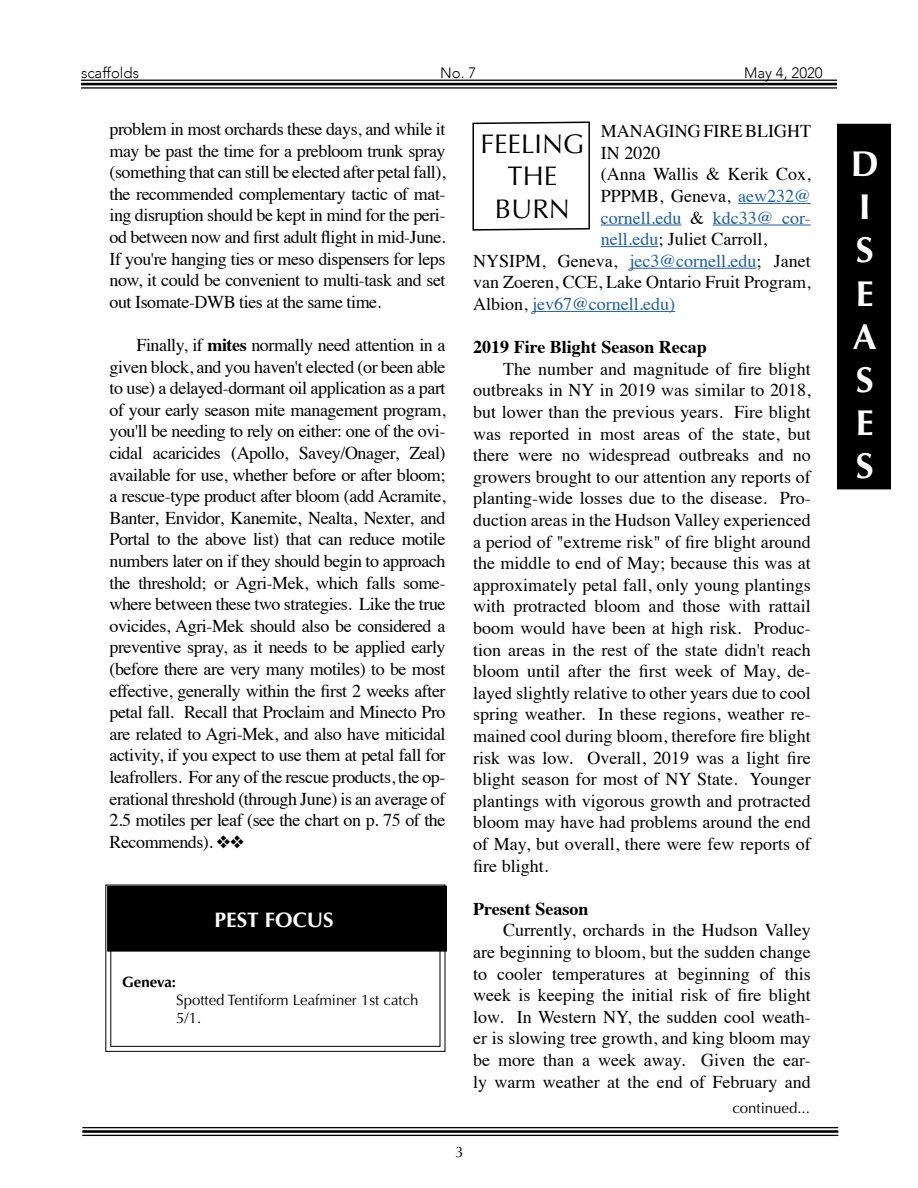
<style>
.page{position:relative;width:918px;height:1188px;background:#fff}
.page>*{position:absolute;margin:0;border:0;box-sizing:border-box;transform-origin:0 0}
.t1{font:700 36px/43.2px "Optima";color:#fff}
.t2{font:27px/32.4px "Optima";color:#000;text-align:center}
.t3{font:700 21px "Optima";color:#fff}
.t4{font:18px/21.6px "Times";color:#000;text-align:justify}
.t5{font:18px "Times";color:#215e9e}
.t6{font:700 18px "Times";color:#000}
.t7{font:15px/18px "Optima";color:#000}
.t8{font:300 15px "Avenir";color:#000}
.t9{font:700 15px "Optima";color:#000}
.s1{font-weight:700}
.s2{color:#215e9e}
.s3{color:#000}
</style>
<div class="page">
<hr style="left:81px;top:80px;width:756px;height:1px;background:#000">
<hr style="left:81px;top:83px;width:756px;height:2px;background:#000">
<hr style="left:81px;top:87px;width:756px;height:2px;background:#000">
<hr style="left:82px;top:1127px;width:756px;height:1px;background:#000">
<hr style="left:82px;top:1130px;width:756px;height:3px;background:#000">
<hr style="left:82px;top:1135px;width:756px;height:1px;background:#000">
<div style="left:838px;top:125px;width:52px;height:363px;background:#000"></div>
<div style="left:837px;top:124px;width:54px;height:365px;border:3px solid #000"></div>
<svg style="left:105px;top:884px;width:341px;height:168px"></svg>
<div style="left:109px;top:887px;width:337px;height:63px;background:#000"></div>
<div style="left:107px;top:886px;width:340px;height:66px;border:3px solid #000"></div>
<svg style="left:472px;top:121px;width:118px;height:110px"></svg>
<hr style="left:738px;top:203px;width:73px;height:1px;background:#215e9e">
<hr style="left:601px;top:225px;width:80px;height:1px;background:#215e9e">
<hr style="left:713px;top:225px;width:98px;height:1px;background:#215e9e">
<hr style="left:601px;top:246px;width:57px;height:1px;background:#215e9e">
<hr style="left:630px;top:268px;width:127px;height:1px;background:#215e9e">
<hr style="left:532px;top:311px;width:143px;height:1px;background:#215e9e">
<p class="t8" style="left:81px;top:64px;width:60px">scaffolds</p>
<p class="t8" style="left:440px;top:64px;width:38px">No. 7</p>
<p class="t8" style="left:744px;top:64px;width:80px">May 4, 2020</p>
<p class="t4" style="left:110px;top:117px;width:338px">problem in most orchards these days, and while it may be past the time for a prebloom trunk spray (something that can still be elected after petal fall), the recommended complementary tactic of mat&shy;ing disruption should be kept in mind for the peri&shy;od between now and first adult flight in mid-June.<br>If you're hanging ties or meso dispensers for leps now, it could be convenient to multi-task and set out Isomate-DWB ties at the same time.</p>
<p class="t4" style="left:110px;top:333px;width:338px;text-indent:27px">Finally, if <span class="s1">mites</span> normally need attention in a given block, and you haven't elected (or been able to use) a delayed-dormant oil application as a part of your early season mite management program, you'll be needing to rely on either: one of the ovi&shy;cidal acaricides (Apollo, Savey/Onager, Zeal) available for use, whether before or after bloom; a rescue-type product after bloom (add Acramite, Banter, Envidor, Kanemite, Nealta, Nexter, and Portal to the above list) that can reduce motile numbers later on if they should begin to approach the threshold; or Agri-Mek, which falls some&shy;where between these two strategies. Like the true ovicides, Agri-Mek should also be considered a preventive spray, as it needs to be applied early (before there are very many motiles) to be most effective, generally within the first 2 weeks after petal fall. Recall that Proclaim and Minecto Pro are related to Agri-Mek, and also have miticidal activity, if you expect to use them at petal fall for leafrollers. For any of the rescue products, the op&shy;erational threshold (through June) is an average of 2.5 motiles per leaf (see the chart on p. 75 of the Recommends). ❖❖</p>
<p class="t9" style="left:122px;top:973px;width:55px">Geneva:</p>
<p class="t3" style="left:215px;top:908px;width:121px">PEST FOCUS</p>
<p class="t7" style="left:176px;top:991px;width:244px">Spotted Tentiform Leafminer 1st catch<br>5/1.</p>
<p class="t4" style="left:601px;top:119px;width:212px">MANAGING FIRE BLIGHT</p>
<p class="t4" style="left:601px;top:140px;width:61px">IN 2020</p>
<p class="t4" style="left:601px;top:162px;width:211px">(Anna Wallis &amp; Kerik Cox,</p>
<p class="t4" style="left:601px;top:184px;width:211px">PPPMB, Geneva, <span class="s2">aew232@</span></p>
<p class="t5" style="left:601px;top:201px;width:211px">cornell.edu <span class="s3">&amp;</span> kdc33@ cor-</p>
<p class="t4" style="left:601px;top:227px;width:167px"><span class="s2">nell.edu</span>; Juliet Carroll,</p>
<p class="t4" style="left:473px;top:248px;width:339px">NYSIPM, Geneva, <span class="s2">jec3@cornell.edu</span>; Janet</p>
<p class="t4" style="left:473px;top:270px;width:339px">van Zoeren, CCE, Lake Ontario Fruit Program,</p>
<p class="t5" style="left:473px;top:287px;width:204px"><span class="s3">Albion,</span> jev67@cornell.edu)</p>
<p class="t6" style="left:473px;top:330px;width:235px">2019 Fire Blight Season Recap</p>
<p class="t4" style="left:473px;top:356px;width:339px;text-indent:30px">The number and magnitude of fire blight outbreaks in NY in 2019 was similar to 2018, but lower than the previous years. Fire blight was reported in most areas of the state, but there were no widespread outbreaks and no growers brought to our attention any reports of planting-wide losses due to the disease. Pro&shy;duction areas in the Hudson Valley experienced a period of "extreme risk" of fire blight around the middle to end of May; because this was at approximately petal fall, only young plantings with protracted bloom and those with rattail boom would have been at high risk. Produc&shy;tion areas in the rest of the state didn't reach bloom until after the first week of May, de&shy;layed slightly relative to other years due to cool spring weather. In these regions, weather re&shy;mained cool during bloom, therefore fire blight risk was low. Overall, 2019 was a light fire blight season for most of NY State. Younger plantings with vigorous growth and protracted bloom may have had problems around the end of May, but overall, there were few reports of fire blight.</p>
<p class="t6" style="left:473px;top:892px;width:117px">Present Season</p>
<p class="t4" style="left:473px;top:918px;width:339px;text-indent:30px">Currently, orchards in the Hudson Valley are beginning to bloom, but the sudden change to cooler temperatures at beginning of this week is keeping the initial risk of fire blight low. In Western NY, the sudden cool weath&shy;er is slowing tree growth, and king bloom may be more than a week away. Given the ear&shy;ly warm weather at the end of February and</p>
<h2 class="t2" style="left:481px;top:128px;width:105px">FEELING<br>THE<br>BURN</h2>
<p class="t7" style="left:732px;top:1099px;width:79px">continued...</p>
<p class="t7" style="left:455px;top:1143px;width:10px">3</p>
<h1 class="t1" style="left:851px;top:143px;width:30px">D<br>I<br>S<br>E<br>A<br>S<br>E<br>S</h1>
</div>
